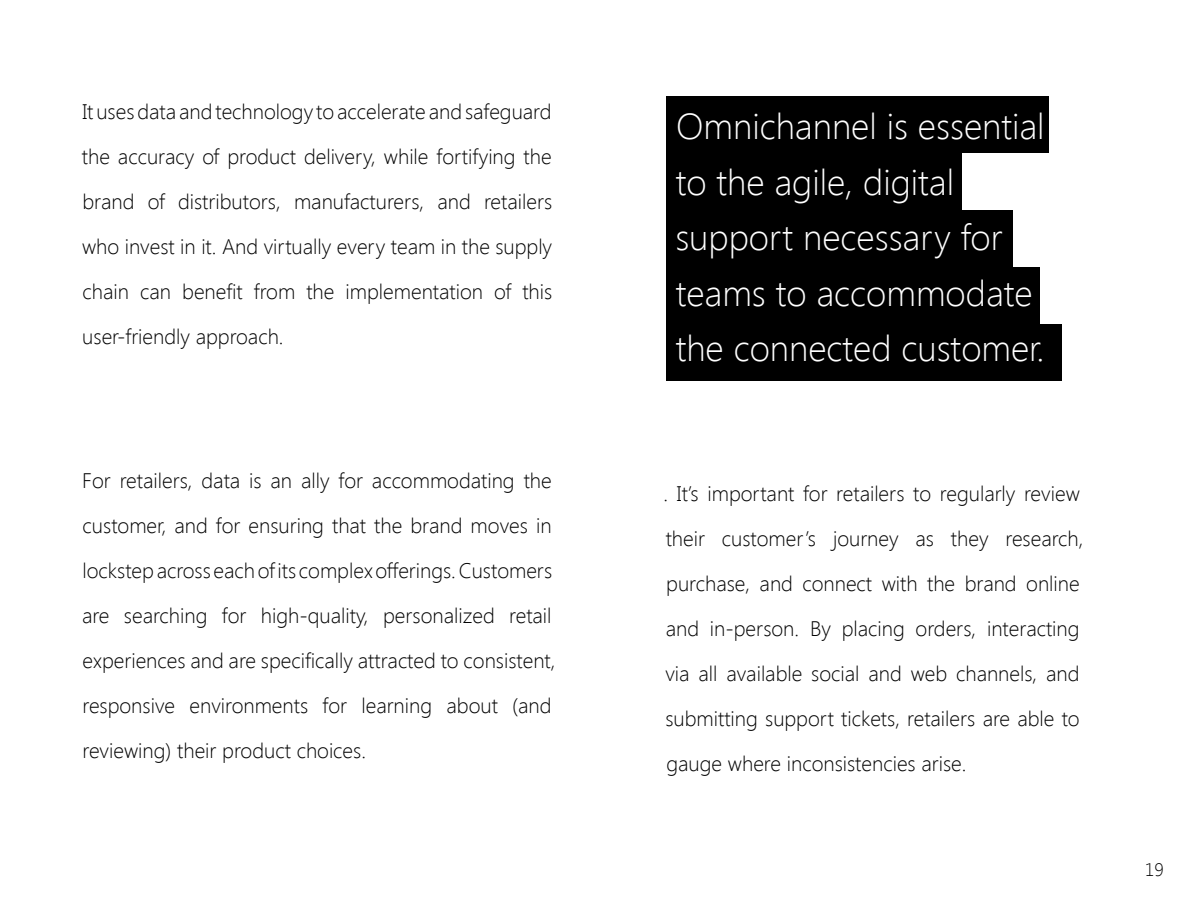
<style>
.page{position:relative;width:1188px;height:900px;background:#fff}
.page>*{position:absolute;margin:0;border:0;box-sizing:border-box;transform-origin:0 0}
.t1{font:300 36px/55.5px "Segoe UI";color:#fff}
.t2{font:300 21px/45px "Segoe UI";color:#000}
.t3{font:300 18px "Segoe UI";color:#000}
</style>
<div class="page">
<div style="left:666px;top:324px;width:396px;height:57px;background:#000"></div>
<div style="left:666px;top:267px;width:374px;height:72px;background:#000"></div>
<div style="left:666px;top:210px;width:346px;height:68px;background:#000"></div>
<div style="left:666px;top:147px;width:296px;height:72px;background:#000"></div>
<div style="left:666px;top:96px;width:382px;height:57px;background:#000"></div>
<p class="t2" style="left:82px;top:89px;width:472px;text-align:justify">It uses data and technology to accelerate and safeguard the accuracy of product delivery, while fortifying the brand of distributors, manufacturers, and retailers who invest in it. And virtually every team in the supply chain can benefit from the implementation of this user-friendly approach.</p>
<p class="t2" style="left:82px;top:458px;width:475px">For retailers, data is an ally for accommodating the customer, and for ensuring that the brand moves in lockstep across each of its complex offerings. Customers are searching for high-quality, personalized retail experiences and are specifically attracted to consistent, responsive environments for learning about (and reviewing) their product choices.</p>
<h1 class="t1" style="left:675px;top:98px;width:371px">Omnichannel is essential to the agile, digital support necessary for teams to accommodate the connected customer.</h1>
<p class="t2" style="left:664px;top:471px;width:421px">. It’s important for retailers to regularly review their customer’s journey as they research, purchase, and connect with the brand online and in-person. By placing orders, interacting via all available social and web channels, and submitting support tickets, retailers are able to gauge where inconsistencies arise.</p>
<p class="t3" style="left:1145px;top:858px;width:20px">19</p>
</div>
